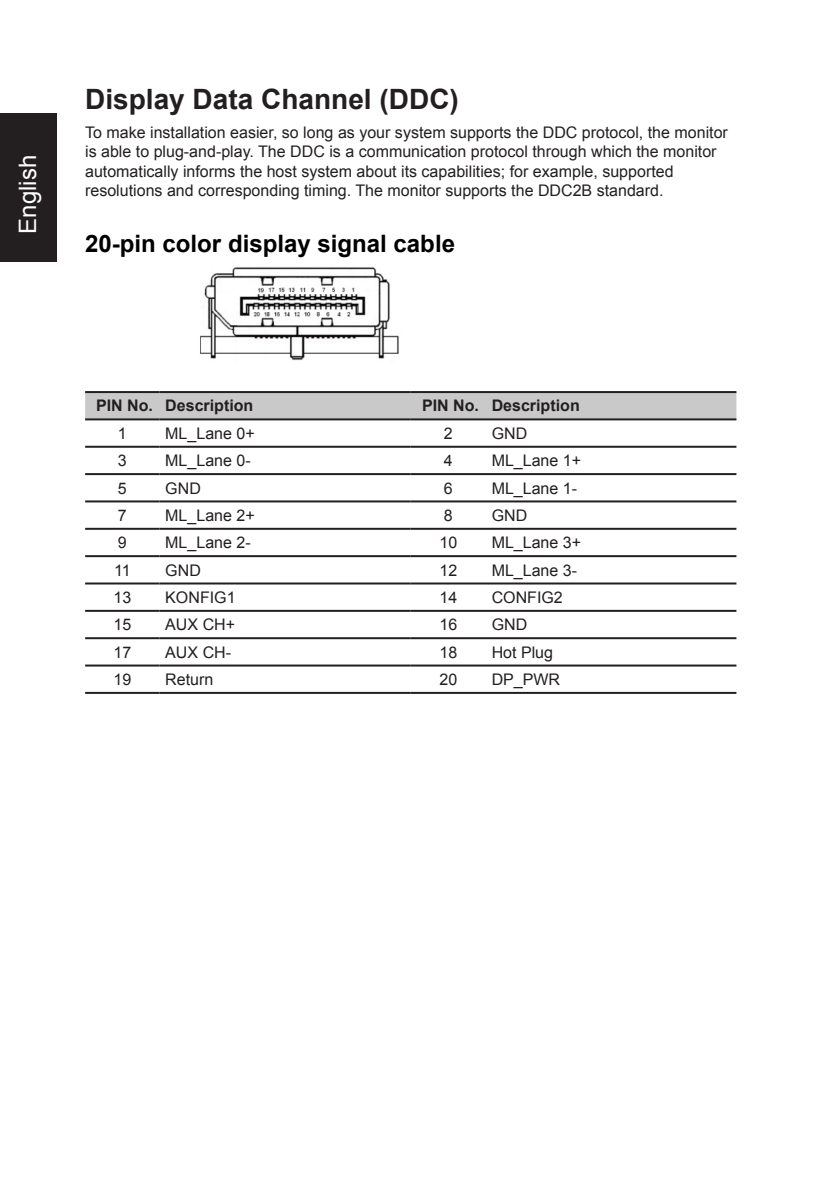
<style>
.page{position:relative;width:823px;height:1191px;background:#fff}
.page>*{position:absolute;margin:0;border:0;box-sizing:border-box;transform-origin:0 0}
.chapter-paragraph{font:700 28px "Arial";color:#231f20}
.Heading_3{font:700 24px "Arial";color:#000}
.t1{font:24px "Arial";color:#fff}
.Body{font:16px/19.2px "Arial";color:#231f20}
.Body-2{font:700 16px "Arial";color:#231f20}
</style>
<div class="page">
<div style="left:0;top:113px;width:57px;height:149px;background:#231f20"></div>
<img style="left:200px;top:266px;width:199px;height:95px">
<div style="left:85px;top:393px;width:651px;height:25px;background:#c9c9c9"></div>
<hr style="left:85px;top:446px;width:74px;height:2px;background:#231f20">
<hr style="left:159px;top:446px;width:251px;height:2px;background:#231f20">
<hr style="left:410px;top:446px;width:75px;height:2px;background:#231f20">
<hr style="left:485px;top:446px;width:251px;height:2px;background:#231f20">
<hr style="left:85px;top:473px;width:74px;height:2px;background:#231f20">
<hr style="left:159px;top:473px;width:251px;height:2px;background:#231f20">
<hr style="left:410px;top:473px;width:75px;height:2px;background:#231f20">
<hr style="left:485px;top:473px;width:251px;height:2px;background:#231f20">
<hr style="left:85px;top:500px;width:74px;height:2px;background:#231f20">
<hr style="left:159px;top:500px;width:251px;height:2px;background:#231f20">
<hr style="left:410px;top:500px;width:75px;height:2px;background:#231f20">
<hr style="left:485px;top:500px;width:251px;height:2px;background:#231f20">
<hr style="left:85px;top:528px;width:74px;height:2px;background:#231f20">
<hr style="left:159px;top:528px;width:251px;height:2px;background:#231f20">
<hr style="left:410px;top:528px;width:75px;height:2px;background:#231f20">
<hr style="left:485px;top:528px;width:251px;height:2px;background:#231f20">
<hr style="left:85px;top:555px;width:74px;height:2px;background:#231f20">
<hr style="left:159px;top:555px;width:251px;height:2px;background:#231f20">
<hr style="left:410px;top:555px;width:75px;height:2px;background:#231f20">
<hr style="left:485px;top:555px;width:251px;height:2px;background:#231f20">
<hr style="left:85px;top:582px;width:74px;height:2px;background:#231f20">
<hr style="left:159px;top:582px;width:251px;height:2px;background:#231f20">
<hr style="left:410px;top:582px;width:75px;height:2px;background:#231f20">
<hr style="left:485px;top:582px;width:251px;height:2px;background:#231f20">
<hr style="left:85px;top:610px;width:74px;height:2px;background:#231f20">
<hr style="left:159px;top:610px;width:251px;height:2px;background:#231f20">
<hr style="left:410px;top:610px;width:75px;height:2px;background:#231f20">
<hr style="left:485px;top:610px;width:251px;height:2px;background:#231f20">
<hr style="left:85px;top:637px;width:74px;height:2px;background:#231f20">
<hr style="left:159px;top:637px;width:251px;height:2px;background:#231f20">
<hr style="left:410px;top:637px;width:75px;height:2px;background:#231f20">
<hr style="left:485px;top:637px;width:251px;height:2px;background:#231f20">
<hr style="left:85px;top:664px;width:74px;height:2px;background:#231f20">
<hr style="left:159px;top:664px;width:251px;height:2px;background:#231f20">
<hr style="left:410px;top:664px;width:75px;height:2px;background:#231f20">
<hr style="left:485px;top:664px;width:251px;height:2px;background:#231f20">
<hr style="left:85px;top:692px;width:74px;height:2px;background:#231f20">
<hr style="left:159px;top:692px;width:251px;height:2px;background:#231f20">
<hr style="left:410px;top:692px;width:75px;height:2px;background:#231f20">
<hr style="left:485px;top:692px;width:251px;height:2px;background:#231f20">
<hr style="left:85px;top:391px;width:74px;height:2px;background:#231f20">
<hr style="left:159px;top:391px;width:251px;height:2px;background:#231f20">
<hr style="left:410px;top:391px;width:75px;height:2px;background:#231f20">
<hr style="left:485px;top:391px;width:251px;height:2px;background:#231f20">
<hr style="left:85px;top:418px;width:74px;height:2px;background:#231f20">
<hr style="left:159px;top:418px;width:251px;height:2px;background:#231f20">
<hr style="left:410px;top:418px;width:75px;height:2px;background:#231f20">
<hr style="left:485px;top:418px;width:251px;height:2px;background:#231f20">
<h2 class="t1" style="left:12px;top:234px;width:80px;rotate:-90deg">English</h2>
<p class="chapter-paragraph" style="left:85px;top:81px;width:375px">Display Data Channel (DDC)</p>
<p class="Body" style="left:85px;top:123px;width:644px">To make installation easier, so long as your system supports the DDC protocol, the monitor is able to plug-and-play. The DDC is a communication protocol through which the monitor automatically informs the host system about its capabilities; for example, supported resolutions and corresponding timing. The monitor supports the DDC2B standard.</p>
<p class="Heading_3" style="left:85px;top:228px;width:371px">20-pin color display signal cable</p>
<p class="Body-2" style="left:96px;top:395px;width:58px">PIN No.</p>
<p class="Body-2" style="left:165px;top:395px;width:90px">Description</p>
<p class="Body-2" style="left:422px;top:395px;width:58px">PIN No.</p>
<p class="Body-2" style="left:491px;top:395px;width:90px">Description</p>
<p class="Body" style="left:118px;top:424px;width:10px">1</p>
<p class="Body" style="left:165px;top:424px;width:91px">ML_Lane 0+</p>
<p class="Body" style="left:443px;top:424px;width:10px">2</p>
<p class="Body" style="left:491px;top:424px;width:37px">GND</p>
<p class="Body" style="left:118px;top:451px;width:10px">3</p>
<p class="Body" style="left:165px;top:451px;width:87px">ML_Lane 0-</p>
<p class="Body" style="left:443px;top:451px;width:10px">4</p>
<p class="Body" style="left:491px;top:451px;width:91px">ML_Lane 1+</p>
<p class="Body" style="left:118px;top:478px;width:10px">5</p>
<p class="Body" style="left:165px;top:478px;width:37px">GND</p>
<p class="Body" style="left:443px;top:478px;width:10px">6</p>
<p class="Body" style="left:491px;top:478px;width:87px">ML_Lane 1-</p>
<p class="Body" style="left:118px;top:506px;width:10px">7</p>
<p class="Body" style="left:165px;top:506px;width:91px">ML_Lane 2+</p>
<p class="Body" style="left:443px;top:506px;width:10px">8</p>
<p class="Body" style="left:491px;top:506px;width:37px">GND</p>
<p class="Body" style="left:118px;top:533px;width:10px">9</p>
<p class="Body" style="left:165px;top:533px;width:87px">ML_Lane 2-</p>
<p class="Body" style="left:439px;top:533px;width:19px">10</p>
<p class="Body" style="left:491px;top:533px;width:91px">ML_Lane 3+</p>
<p class="Body" style="left:114px;top:560px;width:18px">11</p>
<p class="Body" style="left:165px;top:560px;width:37px">GND</p>
<p class="Body" style="left:439px;top:560px;width:19px">12</p>
<p class="Body" style="left:491px;top:560px;width:87px">ML_Lane 3-</p>
<p class="Body" style="left:113px;top:588px;width:19px">13</p>
<p class="Body" style="left:165px;top:588px;width:72px">KONFIG1</p>
<p class="Body" style="left:439px;top:588px;width:19px">14</p>
<p class="Body" style="left:491px;top:588px;width:73px">CONFIG2</p>
<p class="Body" style="left:113px;top:615px;width:19px">15</p>
<p class="Body" style="left:165px;top:615px;width:71px">AUX CH+</p>
<p class="Body" style="left:439px;top:615px;width:19px">16</p>
<p class="Body" style="left:491px;top:615px;width:37px">GND</p>
<p class="Body" style="left:113px;top:642px;width:19px">17</p>
<p class="Body" style="left:165px;top:642px;width:67px">AUX CH-</p>
<p class="Body" style="left:439px;top:642px;width:19px">18</p>
<p class="Body" style="left:491px;top:642px;width:63px">Hot Plug</p>
<p class="Body" style="left:113px;top:670px;width:19px">19</p>
<p class="Body" style="left:165px;top:670px;width:50px">Return</p>
<p class="Body" style="left:439px;top:670px;width:19px">20</p>
<p class="Body" style="left:491px;top:670px;width:70px">DP_PWR</p>
</div>
